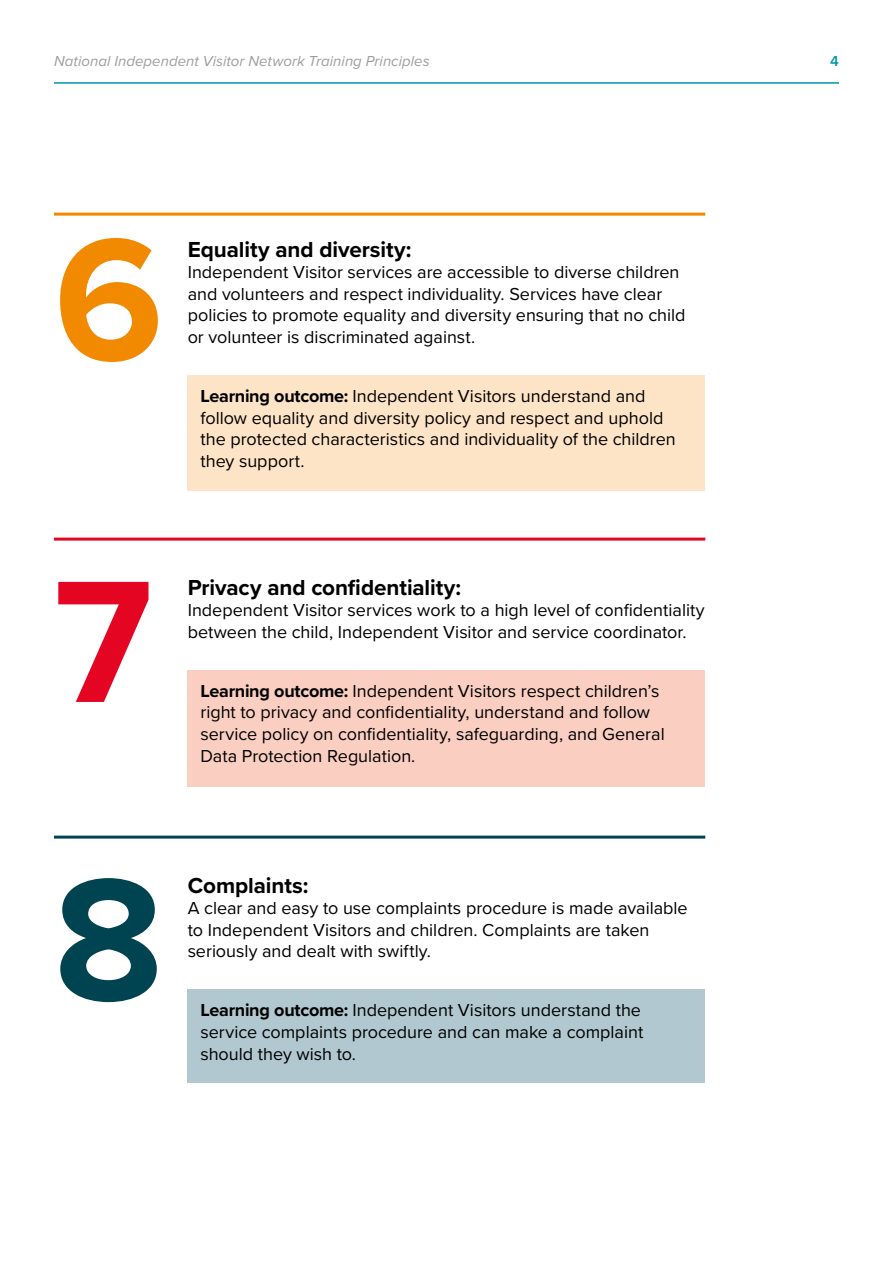
<style>
.page{position:relative;width:893px;height:1263px;background:#fff}
.page>*{position:absolute;margin:0;border:0;box-sizing:border-box;transform-origin:0 0}
.t1{font:700 180px "Proxima Nova";color:#f18a00}
.t2{font:700 180px "Proxima Nova";color:#e40523}
.t3{font:700 180px "Proxima Nova";color:#004451}
._04_Body_copy{font:700 22.5px "Proxima Nova";letter-spacing:-.005em;color:#000}
._04_Body_copy-2{font:18px/21.6px "Proxima Nova";color:#000}
.t4{font:italic 15px "Proxima Nova";letter-spacing:.005em;color:#9d9d9c}
.t5{font:600 15px "Proxima Nova";color:#0096a6}
.s1{font-weight:700}
</style>
<div class="page">
<div style="left:188px;top:375px;width:517px;height:116px;background:#fee4c7"></div>
<div style="left:188px;top:670px;width:517px;height:117px;background:#facfc2"></div>
<div style="left:188px;top:989px;width:517px;height:94px;background:#b1c8d0"></div>
<hr style="left:54px;top:213px;width:651px;height:3px;background:#f18a00">
<hr style="left:54px;top:538px;width:651px;height:3px;background:#e40523">
<hr style="left:54px;top:836px;width:651px;height:3px;background:#004451">
<hr style="left:54px;top:82px;width:785px;height:2px;background:#0096a6">
<p class="t4" style="left:54px;top:53px;width:377px">National Independent Visitor Network Training Principles</p>
<p class="t5" style="left:830px;top:50px;width:10px">4</p>
<p class="t1" style="left:54px;top:166px;width:111px">6</p>
<p class="_04_Body_copy" style="left:188px;top:232px;width:225px">Equality and diversity:</p>
<p class="_04_Body_copy-2" style="left:188px;top:261px;width:499px">Independent Visitor services are accessible to diverse children and volunteers and respect individuality. Services have clear policies to promote equality and diversity ensuring that no child or volunteer is discriminated against.</p>
<p class="_04_Body_copy-2" style="left:200px;top:384px;width:477px"><span class="s1">Learning outcome:</span> Independent Visitors understand and follow equality and diversity policy and respect and uphold the protected characteristics and individuality of the children they support.</p>
<p class="t2" style="left:54px;top:508px;width:100px">7</p>
<p class="_04_Body_copy" style="left:188px;top:570px;width:275px">Privacy and confidentiality:</p>
<p class="_04_Body_copy-2" style="left:188px;top:598px;width:519px">Independent Visitor services work to a high level of confidentiality between the child, Independent Visitor and service coordinator.</p>
<p class="_04_Body_copy-2" style="left:200px;top:679px;width:466px"><span class="s1">Learning outcome:</span> Independent Visitors respect children’s right to privacy and confidentiality, understand and follow service policy on confidentiality, safeguarding, and General Data Protection Regulation.</p>
<p class="t3" style="left:54px;top:806px;width:111px">8</p>
<p class="_04_Body_copy" style="left:188px;top:868px;width:122px">Complaints:</p>
<p class="_04_Body_copy-2" style="left:188px;top:896px;width:502px">A clear and easy to use complaints procedure is made available to Independent Visitors and children. Complaints are taken seriously and dealt with swiftly.</p>
<p class="_04_Body_copy-2" style="left:200px;top:999px;width:444px"><span class="s1">Learning outcome:</span> Independent Visitors understand the service complaints procedure and can make a complaint should they wish to.</p>
</div>
